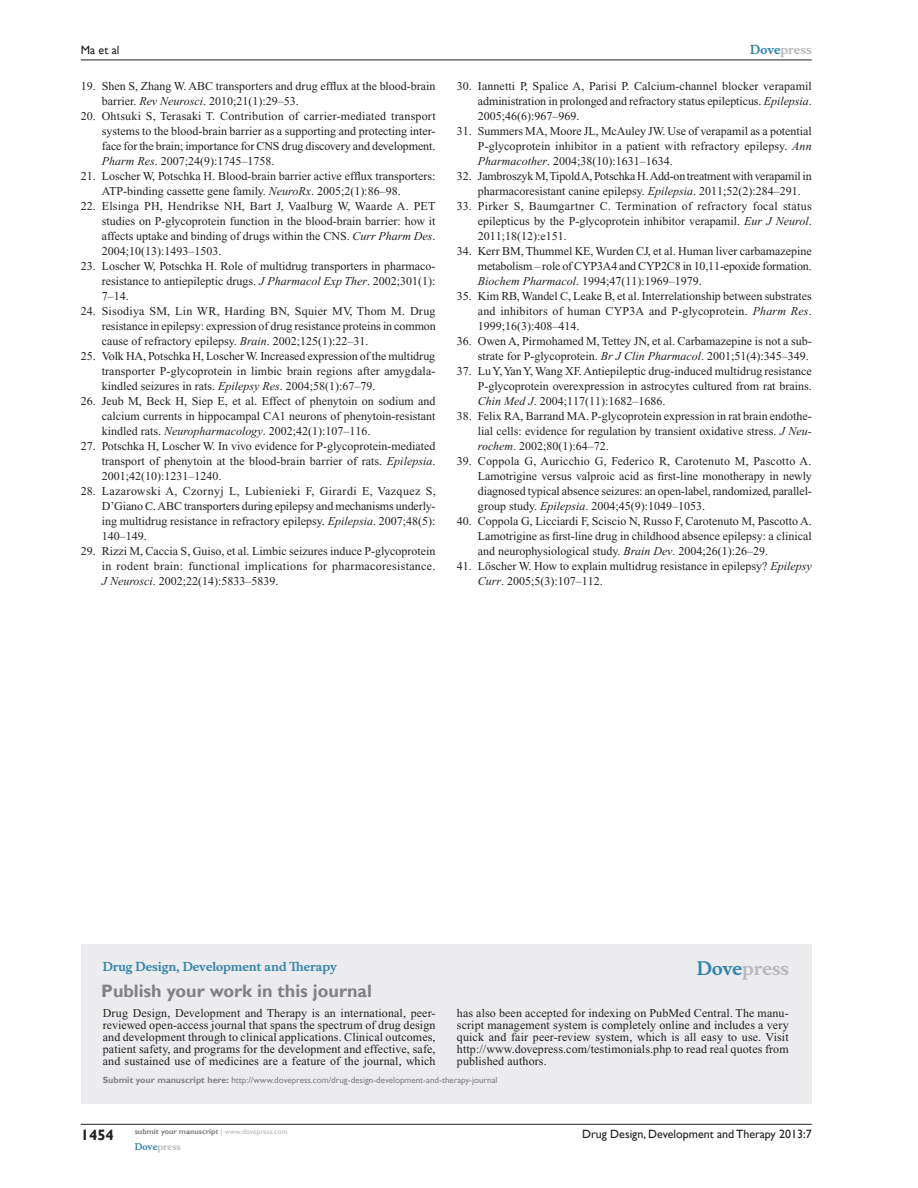
<style>
.page{position:relative;width:918px;height:1188px;background:#fff}
.page>*{position:absolute;margin:0;border:0;box-sizing:border-box;transform-origin:0 0}
.PromBx-H1{font:700 18px "Gill Sans";color:#808285}
.PromBx-Brand{font:700 18px "Musee";color:#b8b9bc}
.t1{font:700 15px "Gill Sans";color:#231f20}
.RefNL2{font:12px/15px "Times New Roman";color:#231f20;text-align:justify}
.PromBx-Tx{font:12px/12px "Times New Roman";letter-spacing:.01em;color:#231f20;text-align:justify}
.t2{font:12px "Gill Sans";color:#231f20}
.PromBx-JrnlName{font:700 12px "Musee";color:#3485ae}
.t3{font:700 12px "Musee";color:#b8b9bc}
.PromBx-SubmitMssWebA{font:9px "Gill Sans";color:#808285}
.t4{font:700 9px "Musee";color:#b8b9bc}
.t5{font:700 7.5px "Gill Sans";color:#808285}
.s1{font-style:italic}
.s2{color:#3485ae}
.s3{font-weight:700}
.s4{font-weight:400;color:#b8b9bc}
</style>
<div class="page">
<div style="left:81px;top:944px;width:731px;height:159px;background:#ececee"></div>
<hr style="left:81px;top:1124px;width:731px;height:1px;background:#231f20">
<hr style="left:81px;top:60px;width:731px;height:1px;background:#231f20">
<p class="t2" style="left:81px;top:43px;width:40px">Ma et al</p>
<p class="RefNL2" style="left:102px;top:79px;width:335px;text-indent:-21px">19. Shen S, Zhang W. ABC transporters and drug efflux at the blood-brain barrier. <span class="s1">Rev Neurosci</span>. 2010;21(1):29–53.</p>
<p class="RefNL2" style="left:102px;top:109px;width:335px;text-indent:-21px">20. Ohtsuki S, Terasaki T. Contribution of carrier-mediated transport systems to the blood-brain barrier as a supporting and protecting inter&shy;face for the brain; importance for CNS drug discovery and development.<br><span class="s1">Pharm Res</span>. 2007;24(9):1745–1758.</p>
<p class="RefNL2" style="left:102px;top:169px;width:335px;text-indent:-21px">21. Loscher W, Potschka H. Blood-brain barrier active efflux transporters:<br>ATP-binding cassette gene family. <span class="s1">NeuroRx</span>. 2005;2(1):86–98.</p>
<p class="RefNL2" style="left:102px;top:199px;width:335px;text-indent:-21px">22. Elsinga PH, Hendrikse NH, Bart J, Vaalburg W, Waarde A. PET studies on P-glycoprotein function in the blood-brain barrier: how it affects uptake and binding of drugs within the CNS. <span class="s1">Curr Pharm Des</span>.<br>2004;10(13):1493–1503.</p>
<p class="RefNL2" style="left:102px;top:259px;width:335px;text-indent:-21px">23. Loscher W, Potschka H. Role of multidrug transporters in pharmaco&shy;resistance to antiepileptic drugs. <span class="s1">J Pharmacol Exp Ther</span>. 2002;301(1):<br>7–14.</p>
<p class="RefNL2" style="left:102px;top:304px;width:336px;text-indent:-21px">24. Sisodiya SM, Lin WR, Harding BN, Squier MV, Thom M. Drug resistance in epilepsy: expression of drug resistance proteins in common cause of refractory epilepsy. <span class="s1">Brain</span>. 2002;125(1):22–31.</p>
<p class="RefNL2" style="left:102px;top:349px;width:335px;text-indent:-21px">25. Volk HA, Potschka H, Loscher W. Increased expression of the multidrug transporter P-glycoprotein in limbic brain regions after amygdala&shy;kindled seizures in rats. <span class="s1">Epilepsy Res</span>. 2004;58(1):67–79.</p>
<p class="RefNL2" style="left:102px;top:394px;width:335px;text-indent:-21px">26. Jeub M, Beck H, Siep E, et al. Effect of phenytoin on sodium and calcium currents in hippocampal CA1 neurons of phenytoin-resistant kindled rats. <span class="s1">Neuropharmacology</span>. 2002;42(1):107–116.</p>
<p class="RefNL2" style="left:102px;top:439px;width:335px;text-indent:-21px">27. Potschka H, Loscher W. In vivo evidence for P-glycoprotein-mediated transport of phenytoin at the blood-brain barrier of rats. <span class="s1">Epilepsia</span>.<br>2001;42(10):1231–1240.</p>
<p class="RefNL2" style="left:102px;top:484px;width:336px;text-indent:-21px">28. Lazarowski A, Czornyj L, Lubienieki F, Girardi E, Vazquez S, D’Giano C. ABC transporters during epilepsy and mechanisms underly&shy;ing multidrug resistance in refractory epilepsy. <span class="s1">Epilepsia</span>. 2007;48(5):<br>140–149.</p>
<p class="RefNL2" style="left:102px;top:544px;width:335px;text-indent:-21px">29. Rizzi M, Caccia S, Guiso, et al. Limbic seizures induce P-glycoprotein in rodent brain: functional implications for pharmacoresistance.<br><span class="s1">J Neurosci</span>. 2002;22(14):5833–5839.</p>
<p class="t3" style="left:750px;top:43px;width:63px"><span class="s2">Dove</span>press</p>
<p class="RefNL2" style="left:478px;top:79px;width:336px;text-indent:-21px">30. Iannetti P, Spalice A, Parisi P. Calcium-channel blocker verapamil administration in prolonged and refractory status epilepticus. <span class="s1">Epilepsia</span>.<br>2005;46(6):967–969.</p>
<p class="RefNL2" style="left:478px;top:124px;width:335px;text-indent:-21px">31. Summers MA, Moore JL, McAuley JW. Use of verapamil as a potential P-glycoprotein inhibitor in a patient with refractory epilepsy. <span class="s1">Ann Pharmacother</span>. 2004;38(10):1631–1634.</p>
<p class="RefNL2" style="left:478px;top:169px;width:335px;text-indent:-21px">32. Jambroszyk M, Tipold A, Potschka H. Add-on treatment with verapamil in pharmacoresistant canine epilepsy. <span class="s1">Epilepsia</span>. 2011;52(2):284–291.</p>
<p class="RefNL2" style="left:478px;top:199px;width:335px;text-indent:-21px">33. Pirker S, Baumgartner C. Termination of refractory focal status epilepticus by the P-glycoprotein inhibitor verapamil. <span class="s1">Eur J Neurol</span>.<br>2011;18(12):e151.</p>
<p class="RefNL2" style="left:478px;top:244px;width:335px;text-indent:-21px">34. Kerr BM, Thummel KE, Wurden CJ, et al. Human liver carbamazepine metabolism – role of CYP3A4 and CYP2C8 in 10,11-epoxide formation.<br><span class="s1">Biochem Pharmacol</span>. 1994;47(11):1969–1979.</p>
<p class="RefNL2" style="left:478px;top:289px;width:335px;text-indent:-21px">35. Kim RB, Wandel C, Leake B, et al. Interrelationship between substrates and inhibitors of human CYP3A and P-glycoprotein. <span class="s1">Pharm Res</span>.<br>1999;16(3):408–414.</p>
<p class="RefNL2" style="left:457px;top:334px;width:356px;text-align:right">36. Owen A, Pirmohamed M, Tettey JN, et al. Carbamazepine is not a sub&shy;strate for P-glycoprotein. <span class="s1">Br J Clin Pharmacol</span>. 2001;51(4):345–349.</p>
<p class="RefNL2" style="left:478px;top:364px;width:336px;text-indent:-21px">37. Lu Y, Yan Y, Wang XF. Antiepileptic drug-induced multidrug resistance P-glycoprotein overexpression in astrocytes cultured from rat brains.<br><span class="s1">Chin Med J</span>. 2004;117(11):1682–1686.</p>
<p class="RefNL2" style="left:478px;top:409px;width:335px;text-indent:-21px">38. Felix RA, Barrand MA. P-glycoprotein expression in rat brain endothe&shy;lial cells: evidence for regulation by transient oxidative stress. <span class="s1">J Neu&shy;rochem</span>. 2002;80(1):64–72.</p>
<p class="RefNL2" style="left:478px;top:454px;width:336px;text-indent:-21px">39. Coppola G, Auricchio G, Federico R, Carotenuto M, Pascotto A.<br>Lamotrigine versus valproic acid as first-line monotherapy in newly diagnosed typical absence seizures: an open-label, randomized, parallel&shy;group study. <span class="s1">Epilepsia</span>. 2004;45(9):1049–1053.</p>
<p class="RefNL2" style="left:478px;top:514px;width:335px;text-indent:-21px">40. Coppola G, Licciardi F, Sciscio N, Russo F, Carotenuto M, Pascotto A.<br>Lamotrigine as first-line drug in childhood absence epilepsy: a clinical and neurophysiological study. <span class="s1">Brain Dev</span>. 2004;26(1):26–29.</p>
<p class="RefNL2" style="left:478px;top:559px;width:335px;text-indent:-21px">41. Löscher W. How to explain multidrug resistance in epilepsy? <span class="s1">Epilepsy<br>Curr</span>. 2005;5(3):107–112.</p>
<p class="PromBx-JrnlName" style="left:103px;top:959px;width:236px">Drug Design, Development and Therapy</p>
<p class="PromBx-H1" style="left:101px;top:980px;width:272px">Publish your work in this journal</p>
<p class="PromBx-Brand" style="left:697px;top:958px;width:94px"><span class="s2">Dove</span>press</p>
<p class="PromBx-Tx" style="left:103px;top:1007px;width:334px">Drug Design, Development and Therapy is an international, peer&shy;reviewed open-access journal that spans the spectrum of drug design and development through to clinical applications. Clinical outcomes, patient safety, and programs for the development and effective, safe, and sustained use of medicines are a feature of the journal, which</p>
<p class="PromBx-Tx" style="left:457px;top:1007px;width:333px">has also been accepted for indexing on PubMed Central. The manu&shy;script management system is completely online and includes a very quick and fair peer-review system, which is all easy to use. Visit http://www.dovepress.com/testimonials.php to read real quotes from published authors.</p>
<p class="PromBx-SubmitMssWebA" style="left:103px;top:1075px;width:396px"><span class="s3">Submit your manuscript here:</span> http://www.dovepress.com/drug-design-development-and-therapy-journal</p>
<p class="t1" style="left:81px;top:1126px;width:35px">1454</p>
<p class="t5" style="left:135px;top:1127px;width:154px">submit your manuscript <span class="s4">| www.dovepress.com</span></p>
<p class="t4" style="left:135px;top:1141px;width:48px"><span class="s2">Dove</span>press</p>
<p class="t2" style="left:582px;top:1127px;width:231px">Drug Design, Development and Therapy 2013:7</p>
</div>
